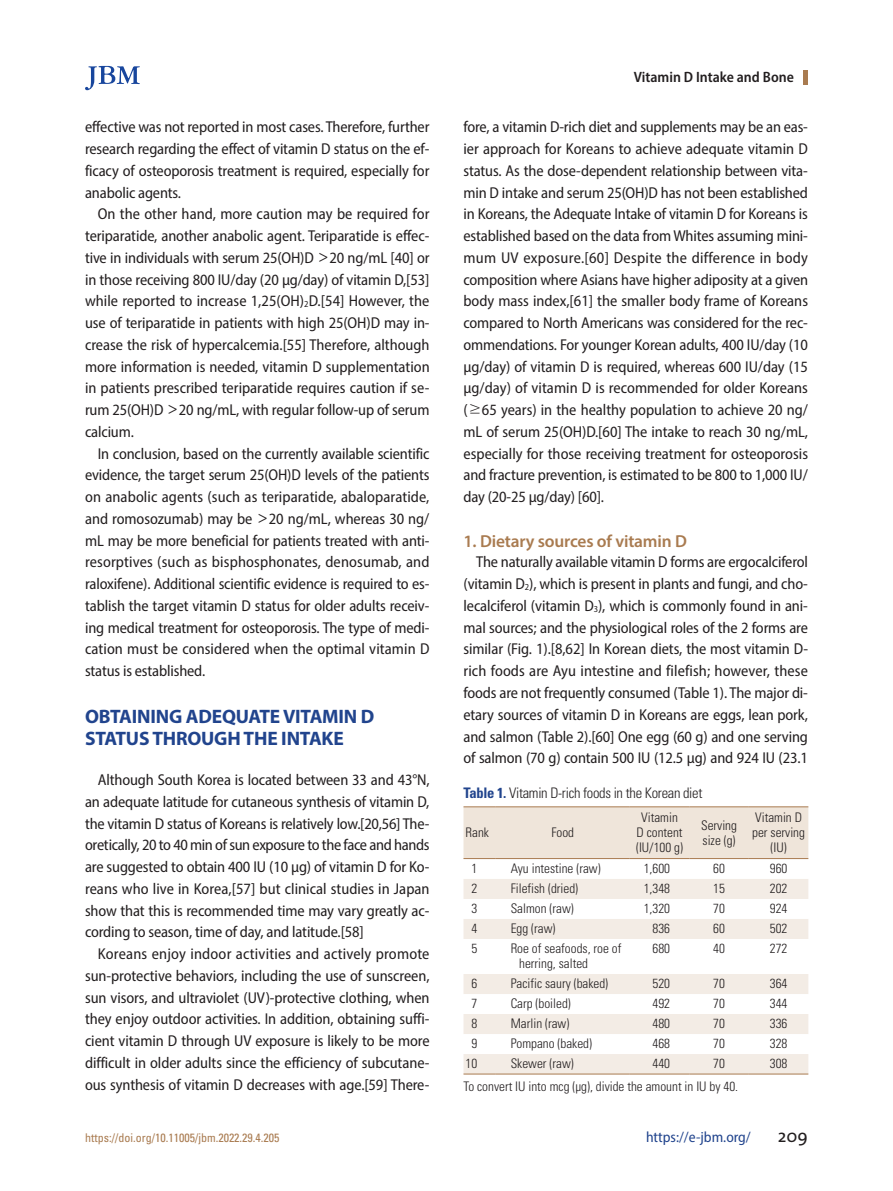
<style>
.page{position:relative;width:893px;height:1191px;background:#fff}
.page>*{position:absolute;margin:0;border:0;box-sizing:border-box;transform-origin:0 0}
.jbm_대제목{font:700 19.5px/21.8px "Myriad Pro";letter-spacing:-.01em;color:#21448d}
.t1{font:18px "The Mix";color:#231f20}
.jbm_중제목{font:600 17.4px "Myriad Pro";letter-spacing:-.01em;color:#a97b50}
.jbm_본문{font:semi-condensed 15.75px/21.8px "Myriad Pro";letter-spacing:-.01em;color:#231f20;text-align:justify}
.t2{font:600 semi-condensed 15px "Myriad Pro";color:#231f20}
.t3{font:semi-condensed 15px "Myriad Pro";color:#21448d}
.jbm_표그림캡션{font:300 condensed 14.55px "Univers LT Std";letter-spacing:-.02em;color:#231f20}
.jbm_표본문{font:300 condensed 13.2px/15px "Univers LT Std";color:#231f20;text-align:center}
.t4{font:condensed 12px "Univers LT Std";color:#a97b50}
.s1{font-family:"Dotum";font-stretch:normal}
.s2{font-size:9.15px}
.s3{font-weight:700;color:#21448d}
</style>
<div class="page">
<hr style="left:804px;top:70px;width:4px;height:15px;background:#a97b50">
<svg style="left:85px;top:66px;width:55px;height:24px"></svg>
<div style="left:463px;top:807px;width:345px;height:51px;background:#efe5da"></div>
<svg style="left:463px;top:879px;width:345px;height:194px;fill:#f3ece5"></svg>
<hr style="left:463px;top:806px;width:33px;height:1px;background:#a97b50">
<hr style="left:496px;top:806px;width:134px;height:1px;background:#a97b50">
<hr style="left:630px;top:806px;width:59px;height:1px;background:#a97b50">
<hr style="left:689px;top:806px;width:60px;height:1px;background:#a97b50">
<hr style="left:749px;top:806px;width:59px;height:1px;background:#a97b50">
<hr style="left:463px;top:858px;width:33px;height:1px;background:#a97b50">
<hr style="left:496px;top:858px;width:134px;height:1px;background:#a97b50">
<hr style="left:630px;top:858px;width:59px;height:1px;background:#a97b50">
<hr style="left:689px;top:858px;width:60px;height:1px;background:#a97b50">
<hr style="left:749px;top:858px;width:59px;height:1px;background:#a97b50">
<hr style="left:463px;top:1073px;width:33px;height:1px;background:#a97b50">
<hr style="left:496px;top:1073px;width:134px;height:1px;background:#a97b50">
<hr style="left:630px;top:1073px;width:59px;height:1px;background:#a97b50">
<hr style="left:689px;top:1073px;width:60px;height:1px;background:#a97b50">
<hr style="left:749px;top:1073px;width:59px;height:1px;background:#a97b50">
<p class="jbm_본문" style="left:85px;top:116px;width:346px">effective was not reported in most cases. Therefore, further research regarding the effect of vitamin D status on the ef&shy;ficacy of osteoporosis treatment is required, especially for anabolic agents.</p>
<p class="jbm_본문" style="left:85px;top:203px;width:346px;text-indent:13px">On the other hand, more caution may be required for teriparatide, another anabolic agent. Teriparatide is effec&shy;tive in individuals with serum 25(OH)D <span class="s1">&gt;</span>20 ng/mL [40] or in those receiving 800 IU/day (20 μg/day) of vitamin D,[53] while reported to increase 1,25(OH)<span class="s2">2</span>D.[54] However, the use of teriparatide in patients with high 25(OH)D may in&shy;crease the risk of hypercalcemia.[55] Therefore, although more information is needed, vitamin D supplementation in patients prescribed teriparatide requires caution if se&shy;rum 25(OH)D <span class="s1">&gt;</span>20 ng/mL, with regular follow-up of serum calcium.</p>
<p class="jbm_본문" style="left:85px;top:442px;width:346px;text-indent:13px">In conclusion, based on the currently available scientific evidence, the target serum 25(OH)D levels of the patients on anabolic agents (such as teriparatide, abaloparatide, and romosozumab) may be <span class="s1">&gt;</span>20 ng/mL, whereas 30 ng/ mL may be more beneficial for patients treated with anti&shy;resorptives (such as bisphosphonates, denosumab, and raloxifene). Additional scientific evidence is required to es&shy;tablish the target vitamin D status for older adults receiv&shy;ing medical treatment for osteoporosis. The type of medi&shy;cation must be considered when the optimal vitamin D status is established.</p>
<p class="jbm_대제목" style="left:85px;top:705px;width:291px">OBTAINING ADEQUATE VITAMIN D<br>STATUS THROUGH THE INTAKE</p>
<p class="jbm_본문" style="left:85px;top:768px;width:346px;text-indent:13px">Although South Korea is located between 33 and 43°N, an adequate latitude for cutaneous synthesis of vitamin D, the vitamin D status of Koreans is relatively low.[20,56] The&shy;oretically, 20 to 40 min of sun exposure to the face and hands are suggested to obtain 400 IU (10 μg) of vitamin D for Ko&shy;reans who live in Korea,[57] but clinical studies in Japan show that this is recommended time may vary greatly ac&shy;cording to season, time of day, and latitude.[58]</p>
<p class="jbm_본문" style="left:85px;top:942px;width:346px;text-indent:13px">Koreans enjoy indoor activities and actively promote sun-protective behaviors, including the use of sunscreen, sun visors, and ultraviolet (UV)-protective clothing, when they enjoy outdoor activities. In addition, obtaining suffi&shy;cient vitamin D through UV exposure is likely to be more difficult in older adults since the efficiency of subcutane&shy;ous synthesis of vitamin D decreases with age.[59] There-</p>
<p class="t2" style="left:634px;top:68px;width:161px">Vitamin D Intake and Bone</p>
<p class="jbm_본문" style="left:463px;top:116px;width:346px">fore, a vitamin D-rich diet and supplements may be an eas&shy;ier approach for Koreans to achieve adequate vitamin D status. As the dose-dependent relationship between vita&shy;min D intake and serum 25(OH)D has not been established in Koreans, the Adequate Intake of vitamin D for Koreans is established based on the data from Whites assuming mini&shy;mum UV exposure.[60] Despite the difference in body composition where Asians have higher adiposity at a given body mass index,[61] the smaller body frame of Koreans compared to North Americans was considered for the rec&shy;ommendations. For younger Korean adults, 400 IU/day (10 μg/day) of vitamin D is required, whereas 600 IU/day (15 μg/day) of vitamin D is recommended for older Koreans (<span class="s1">≥</span>65 years) in the healthy population to achieve 20 ng/ mL of serum 25(OH)D.[60] The intake to reach 30 ng/mL, especially for those receiving treatment for osteoporosis and fracture prevention, is estimated to be 800 to 1,000 IU/ day (20-25 μg/day) [60].</p>
<p class="jbm_중제목" style="left:463px;top:530px;width:225px">1. Dietary sources of vitamin D</p>
<p class="jbm_본문" style="left:463px;top:551px;width:346px;text-indent:13px">The naturally available vitamin D forms are ergocalciferol (vitamin D<span class="s2">2</span>), which is present in plants and fungi, and cho&shy;lecalciferol (vitamin D<span class="s2">3</span>), which is commonly found in ani&shy;mal sources; and the physiological roles of the 2 forms are similar (Fig. 1).[8,62] In Korean diets, the most vitamin D&shy;rich foods are Ayu intestine and filefish; however, these foods are not frequently consumed (Table 1). The major di&shy;etary sources of vitamin D in Koreans are eggs, lean pork, and salmon (Table 2).[60] One egg (60 g) and one serving of salmon (70 g) contain 500 IU (12.5 μg) and 924 IU (23.1</p>
<p class="jbm_표그림캡션" style="left:463px;top:783px;width:240px"><span class="s3">Table 1.</span> Vitamin D-rich foods in the Korean diet</p>
<p class="jbm_표본문" style="left:466px;top:825px;width:25px">Rank</p>
<p class="jbm_표본문" style="left:551px;top:825px;width:24px">Food</p>
<p class="jbm_표본문" style="left:636px;top:810px;width:48px">Vitamin<br>D content (IU/100 g)</p>
<p class="jbm_표본문" style="left:701px;top:817px;width:37px;text-align:left">Serving size (g)</p>
<p class="jbm_표본문" style="left:752px;top:810px;width:54px">Vitamin D per serving (IU)</p>
<p class="jbm_표본문" style="left:471px;top:861px;width:7px">1</p>
<p class="jbm_표본문" style="left:511px;top:861px;width:91px">Ayu intestine (raw)</p>
<p class="jbm_표본문" style="left:644px;top:861px;width:28px">1,600</p>
<p class="jbm_표본문" style="left:713px;top:861px;width:13px">60</p>
<p class="jbm_표본문" style="left:770px;top:861px;width:19px">960</p>
<p class="jbm_표본문" style="left:471px;top:881px;width:7px">2</p>
<p class="jbm_표본문" style="left:511px;top:881px;width:69px">Filefish (dried)</p>
<p class="jbm_표본문" style="left:644px;top:881px;width:28px">1,348</p>
<p class="jbm_표본문" style="left:713px;top:881px;width:13px">15</p>
<p class="jbm_표본문" style="left:770px;top:881px;width:19px">202</p>
<p class="jbm_표본문" style="left:471px;top:901px;width:7px">3</p>
<p class="jbm_표본문" style="left:511px;top:901px;width:65px">Salmon (raw)</p>
<p class="jbm_표본문" style="left:644px;top:901px;width:28px">1,320</p>
<p class="jbm_표본문" style="left:713px;top:901px;width:13px">70</p>
<p class="jbm_표본문" style="left:770px;top:901px;width:19px">924</p>
<p class="jbm_표본문" style="left:471px;top:921px;width:7px">4</p>
<p class="jbm_표본문" style="left:511px;top:921px;width:46px">Egg (raw)</p>
<p class="jbm_표본문" style="left:653px;top:921px;width:19px">836</p>
<p class="jbm_표본문" style="left:713px;top:921px;width:13px">60</p>
<p class="jbm_표본문" style="left:770px;top:921px;width:19px">502</p>
<p class="jbm_표본문" style="left:471px;top:941px;width:7px">5</p>
<p class="jbm_표본문" style="left:519px;top:941px;width:104px;text-align:left;text-indent:-9px">Roe of seafoods, roe of herring, salted</p>
<p class="jbm_표본문" style="left:653px;top:941px;width:19px">680</p>
<p class="jbm_표본문" style="left:713px;top:941px;width:13px">40</p>
<p class="jbm_표본문" style="left:770px;top:941px;width:19px">272</p>
<p class="jbm_표본문" style="left:471px;top:976px;width:7px">6</p>
<p class="jbm_표본문" style="left:511px;top:976px;width:99px">Pacific saury (baked)</p>
<p class="jbm_표본문" style="left:653px;top:976px;width:19px">520</p>
<p class="jbm_표본문" style="left:713px;top:976px;width:13px">70</p>
<p class="jbm_표본문" style="left:770px;top:976px;width:19px">364</p>
<p class="jbm_표본문" style="left:471px;top:996px;width:7px">7</p>
<p class="jbm_표본문" style="left:511px;top:996px;width:62px">Carp (boiled)</p>
<p class="jbm_표본문" style="left:653px;top:996px;width:19px">492</p>
<p class="jbm_표본문" style="left:713px;top:996px;width:13px">70</p>
<p class="jbm_표본문" style="left:770px;top:996px;width:19px">344</p>
<p class="jbm_표본문" style="left:471px;top:1016px;width:7px">8</p>
<p class="jbm_표본문" style="left:511px;top:1016px;width:60px">Marlin (raw)</p>
<p class="jbm_표본문" style="left:653px;top:1016px;width:19px">480</p>
<p class="jbm_표본문" style="left:713px;top:1016px;width:13px">70</p>
<p class="jbm_표본문" style="left:770px;top:1016px;width:19px">336</p>
<p class="jbm_표본문" style="left:471px;top:1036px;width:7px">9</p>
<p class="jbm_표본문" style="left:511px;top:1036px;width:83px">Pompano (baked)</p>
<p class="jbm_표본문" style="left:653px;top:1036px;width:19px">468</p>
<p class="jbm_표본문" style="left:713px;top:1036px;width:13px">70</p>
<p class="jbm_표본문" style="left:770px;top:1036px;width:19px">328</p>
<p class="jbm_표본문" style="left:466px;top:1056px;width:13px">10</p>
<p class="jbm_표본문" style="left:511px;top:1056px;width:65px">Skewer (raw)</p>
<p class="jbm_표본문" style="left:653px;top:1056px;width:19px">440</p>
<p class="jbm_표본문" style="left:713px;top:1056px;width:13px">70</p>
<p class="jbm_표본문" style="left:770px;top:1056px;width:19px">308</p>
<p class="jbm_표본문" style="left:463px;top:1078px;width:276px">To convert IU into mcg (μg), divide the amount in IU by 40.</p>
<p class="t4" style="left:85px;top:1130px;width:196px">https://doi.org/10.11005/jbm.2022.29.4.205</p>
<p class="t3" style="left:646px;top:1128px;width:106px">https://e-jbm.org/</p>
<p class="t1" style="left:778px;top:1121px;width:32px">209</p>
</div>
